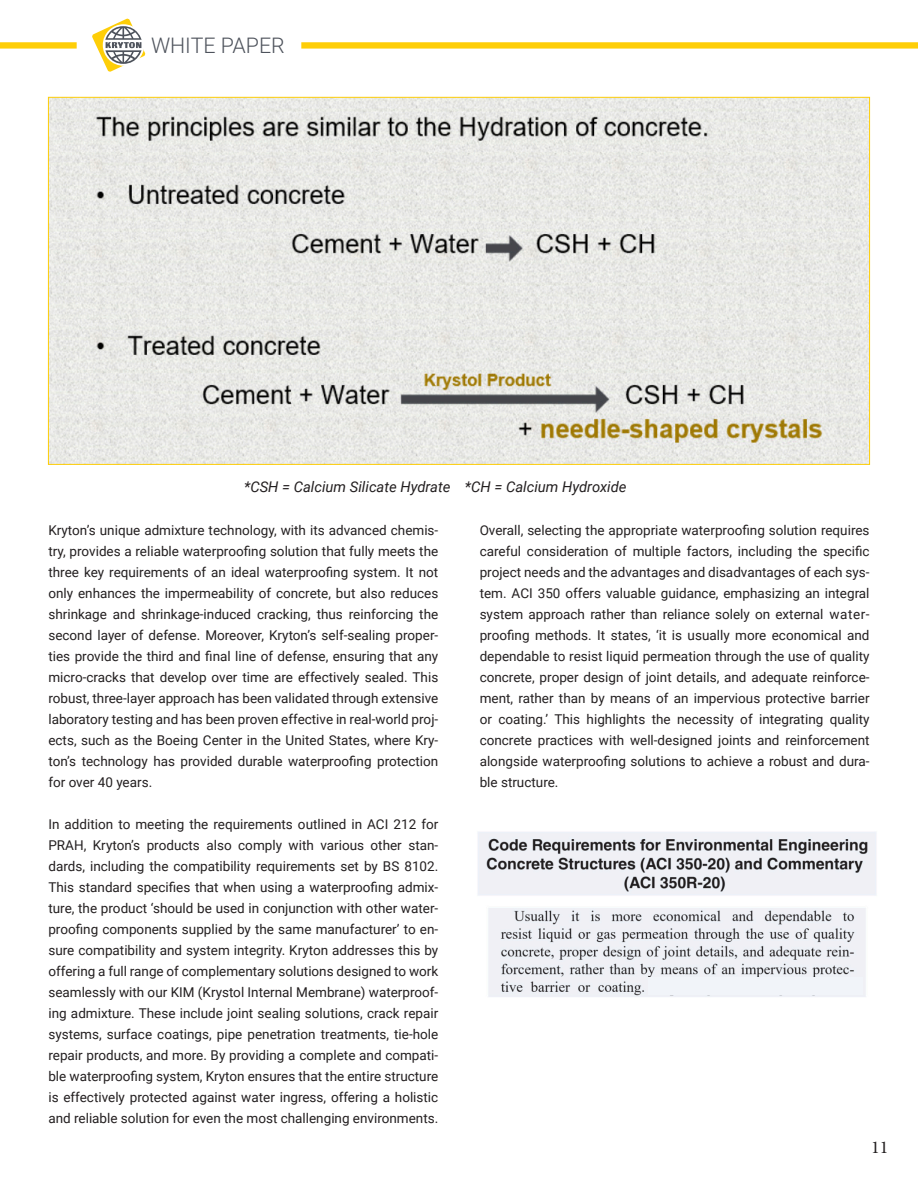
<style>
.page{position:relative;width:918px;height:1188px;background:#fff}
.page>*{position:absolute;margin:0;border:0;box-sizing:border-box;transform-origin:0 0}
.t1{font:300 21.45px "Roboto";color:#4e535c}
.t2{font:18px "Minion Pro";color:#231f20}
.t3{font:italic 14.7px "Roboto";color:#231f20}
.t4{font:13.5px/21px "Roboto";color:#231f20;text-align:justify}
</style>
<div class="page">
<div style="left:301px;top:42px;width:617px;height:7px;background:#fece08"></div>
<div style="left:0;top:42px;width:77px;height:7px;background:#fece08"></div>
<svg style="left:92px;top:18px;width:54px;height:54px"></svg>
<img style="left:50px;top:99px;width:818px;height:364px">
<img style="left:478px;top:832px;width:399px;height:165px">
<div style="left:649px;top:977px;width:214px;height:18px;background:#f1f4f9"></div>
<p class="t1" style="left:151px;top:30px;width:135px">WHITE PAPER</p>
<p class="t3" style="left:244px;top:476px;width:384px">*CSH = Calcium Silicate Hydrate *CH = Calcium Hydroxide</p>
<p class="t4" style="left:48px;top:519px;width:391px">Kryton’s unique admixture technology, with its advanced chemis&shy;try, provides a reliable waterproofing solution that fully meets the three key requirements of an ideal waterproofing system. It not only enhances the impermeability of concrete, but also reduces shrinkage and shrinkage-induced cracking, thus reinforcing the second layer of defense. Moreover, Kryton’s self-sealing proper&shy;ties provide the third and final line of defense, ensuring that any micro-cracks that develop over time are effectively sealed. This robust, three-layer approach has been validated through extensive laboratory testing and has been proven effective in real-world proj&shy;ects, such as the Boeing Center in the United States, where Kry&shy;ton’s technology has provided durable waterproofing protection for over 40 years.</p>
<p class="t4" style="left:48px;top:813px;width:391px">In addition to meeting the requirements outlined in ACI 212 for PRAH, Kryton’s products also comply with various other stan&shy;dards, including the compatibility requirements set by BS 8102.<br>This standard specifies that when using a waterproofing admix&shy;ture, the product ‘should be used in conjunction with other water&shy;proofing components supplied by the same manufacturer’ to en&shy;sure compatibility and system integrity. Kryton addresses this by offering a full range of complementary solutions designed to work seamlessly with our KIM (Krystol Internal Membrane) waterproof&shy;ing admixture. These include joint sealing solutions, crack repair systems, surface coatings, pipe penetration treatments, tie-hole repair products, and more. By providing a complete and compati&shy;ble waterproofing system, Kryton ensures that the entire structure is effectively protected against water ingress, offering a holistic and reliable solution for even the most challenging environments.</p>
<p class="t4" style="left:480px;top:519px;width:391px">Overall, selecting the appropriate waterproofing solution requires careful consideration of multiple factors, including the specific project needs and the advantages and disadvantages of each sys&shy;tem. ACI 350 offers valuable guidance, emphasizing an integral system approach rather than reliance solely on external water&shy;proofing methods. It states, ‘it is usually more economical and dependable to resist liquid permeation through the use of quality concrete, proper design of joint details, and adequate reinforce&shy;ment, rather than by means of an impervious protective barrier or coating.’ This highlights the necessity of integrating quality concrete practices with well-designed joints and reinforcement alongside waterproofing solutions to achieve a robust and dura&shy;ble structure.</p>
<p class="t2" style="left:871px;top:1136px;width:19px">11</p>
</div>
